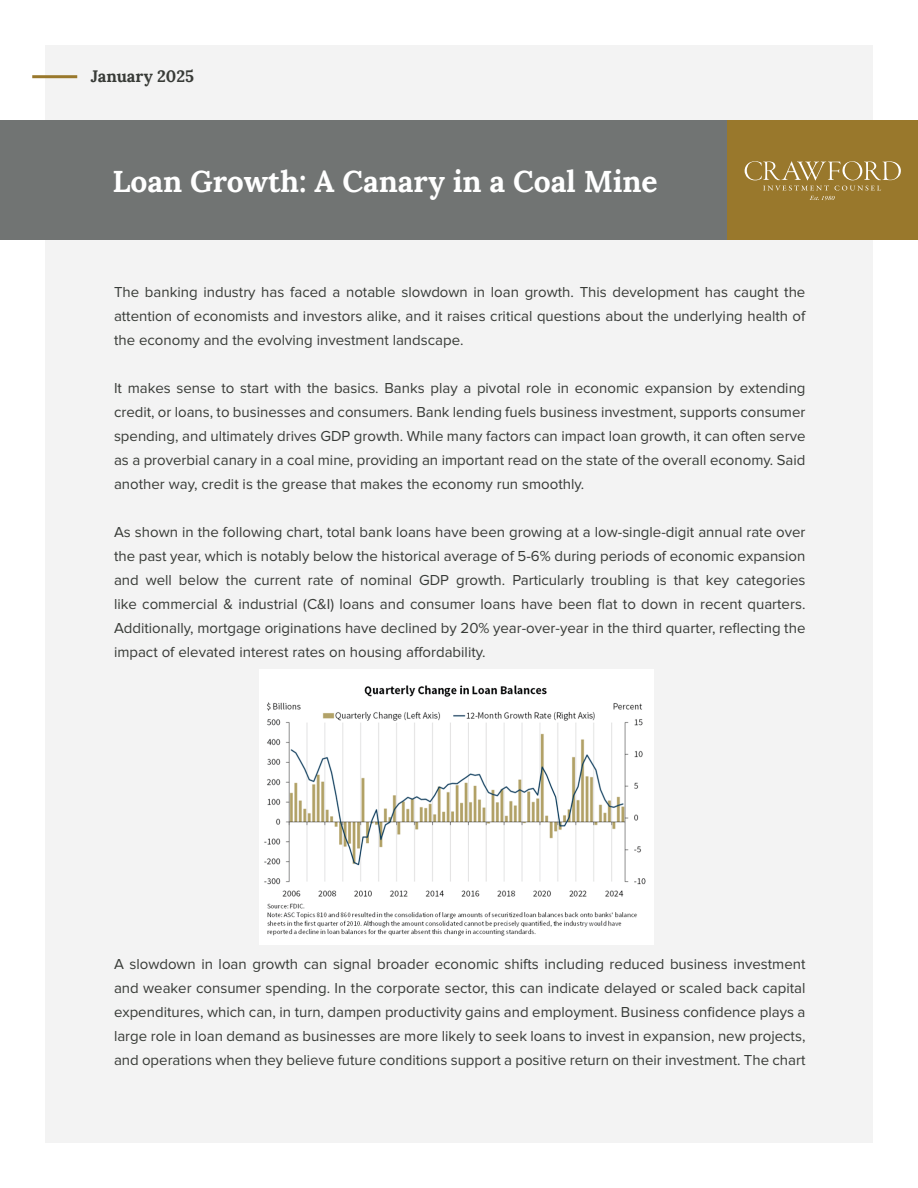
<style>
.page{position:relative;width:918px;height:1188px;background:#fff}
.page>*{position:absolute;margin:0;border:0;box-sizing:border-box;transform-origin:0 0}
.t1{font:700 30px "Lora";color:#fff}
.t2{font:700 16.5px "Lora";color:#383b37}
.t3{font:15px/24px "Proxima Nova";color:#383b37;text-align:justify}
</style>
<div class="page">
<div style="left:45px;top:45px;width:828px;height:1098px;background:#f3f3f3"></div>
<hr style="left:32px;top:75px;width:45px;height:3px;background:#99782c">
<div style="left:0;top:120px;width:918px;height:120px;background:#717473"></div>
<div style="left:728px;top:120px;width:190px;height:120px;background:#99782c"></div>
<svg style="left:745px;top:161px;width:156px;height:39px"></svg>
<img style="left:259px;top:669px;width:394px;height:276px">
<p class="t2" style="left:91px;top:65px;width:105px">January 2025</p>
<h1 class="t1" style="left:112px;top:162px;width:547px">Loan Growth: A Canary in a Coal Mine</h1>
<p class="t3" style="left:114px;top:280px;width:693px">The banking industry has faced a notable slowdown in loan growth. This development has caught the attention of economists and investors alike, and it raises critical questions about the underlying health of the economy and the evolving investment landscape.</p>
<p class="t3" style="left:114px;top:376px;width:693px">It makes sense to start with the basics. Banks play a pivotal role in economic expansion by extending credit, or loans, to businesses and consumers. Bank lending fuels business investment, supports consumer spending, and ultimately drives GDP growth. While many factors can impact loan growth, it can often serve as a proverbial canary in a coal mine, providing an important read on the state of the overall economy. Said another way, credit is the grease that makes the economy run smoothly.</p>
<p class="t3" style="left:114px;top:520px;width:693px">As shown in the following chart, total bank loans have been growing at a low-single-digit annual rate over the past year, which is notably below the historical average of 5-6% during periods of economic expansion and well below the current rate of nominal GDP growth. Particularly troubling is that key categories like commercial &amp; industrial (C&amp;I) loans and consumer loans have been flat to down in recent quarters.<br>Additionally, mortgage originations have declined by 20% year-over-year in the third quarter, reflecting the impact of elevated interest rates on housing affordability.</p>
<p class="t3" style="left:114px;top:952px;width:693px">A slowdown in loan growth can signal broader economic shifts including reduced business investment and weaker consumer spending. In the corporate sector, this can indicate delayed or scaled back capital expenditures, which can, in turn, dampen productivity gains and employment. Business confidence plays a large role in loan demand as businesses are more likely to seek loans to invest in expansion, new projects, and operations when they believe future conditions support a positive return on their investment. The chart</p>
</div>
